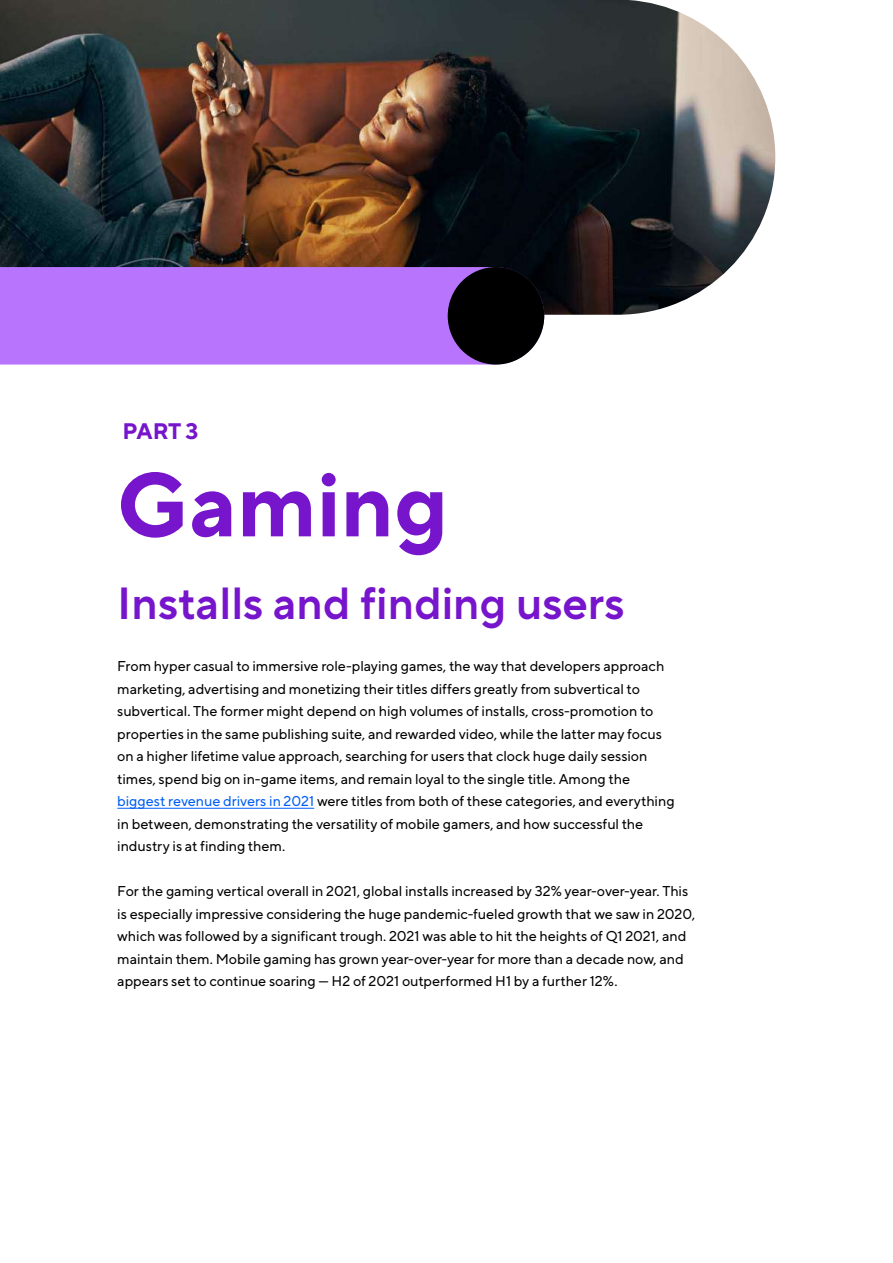
<style>
.page{position:relative;width:893px;height:1263px;background:#fff}
.page>*{position:absolute;margin:0;border:0;box-sizing:border-box;transform-origin:0 0}
.t1{font:700 90px "TT Norms Pro Adjust";color:#7615cc}
.t2{font:45px "TT Norms Pro Adjust D Bold";color:#7615cc}
.t3{font:700 22.5px "TT Norms Pro Adjust";color:#7615cc}
.t4{font:14.25px/22.5px "TT Norms Pro Adjust";letter-spacing:-.005em;color:#000}
.s1{color:#005ef7}
</style>
<div class="page">
<img style="left:0;top:0;width:775px;height:315px">
<div style="left:0;top:267px;width:496px;height:98px;background:#b874fc"></div>
<div style="left:448px;top:267px;width:96px;height:98px;background:#000;border-radius:50%"></div>
<hr style="left:117px;top:808px;width:197px;height:1px;background:#005ef7">
<h3 class="t3" style="left:123px;top:414px;width:77px">PART 3</h3>
<h1 class="t1" style="left:117px;top:438px;width:333px">Gaming</h1>
<h2 class="t2" style="left:117px;top:570px;width:509px">Installs and finding users</h2>
<p class="t4" style="left:117px;top:654px;width:559px">From hyper casual to immersive role-playing games, the way that developers approach marketing, advertising and monetizing their titles differs greatly from subvertical to subvertical. The former might depend on high volumes of installs, cross-promotion to properties in the same publishing suite, and rewarded video, while the latter may focus on a higher lifetime value approach, searching for users that clock huge daily session times, spend big on in-game items, and remain loyal to the single title. Among the <span class="s1">biggest revenue drivers in 2021</span> were titles from both of these categories, and everything in between, demonstrating the versatility of mobile gamers, and how successful the industry is at finding them.</p>
<p class="t4" style="left:117px;top:879px;width:579px">For the gaming vertical overall in 2021, global installs increased by 32% year-over-year. This is especially impressive considering the huge pandemic-fueled growth that we saw in 2020, which was followed by a significant trough. 2021 was able to hit the heights of Q1 2021, and maintain them. Mobile gaming has grown year-over-year for more than a decade now, and appears set to continue soaring — H2 of 2021 outperformed H1 by a further 12%.</p>
</div>
